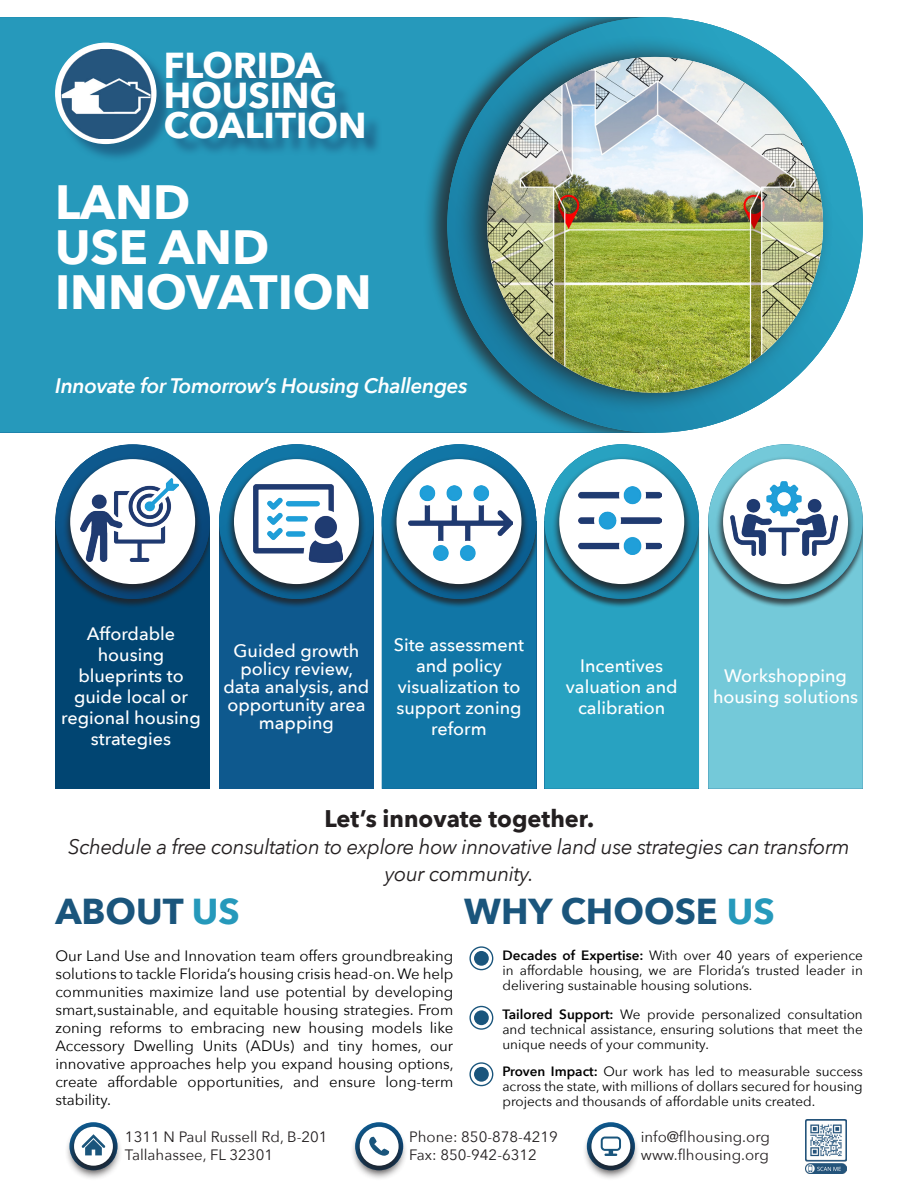
<style>
.page{position:relative;width:918px;height:1188px;background:#fff}
.page>*{position:absolute;margin:0;border:0;box-sizing:border-box;transform-origin:0 0}
.Text_2{font:700 48px "Avenir Next";color:#fff}
.Text_2-2{font:700 36px "Avenir Next";color:#fff}
.t1{font:700 36px "Avenir Next";color:#1a557c}
.Text_2-3{font:700 24px "Avenir Next";color:#231f20}
.Text_2-4{font:italic 21px/27px "Avenir Next";letter-spacing:-.02em;color:#231f20;text-align:center}
.Text{font:italic 600 21px "Avenir Next";letter-spacing:-.02em;color:#fff}
.Subtitle{font:500 18px/21px "Avenir Next";color:#fff;text-align:center}
.Text-2{font:15px/18px "Avenir Next";color:#000;text-align:justify}
.Contact{font:15px/18px "Avenir Next";color:#231f20}
.Text-3{font:13.5px/15px "Avenir Next";color:#000;text-align:justify}
.s1{color:#2699bb}
.s2{font-weight:600}
</style>
<div class="page">
<div style="left:55px;top:522px;width:155px;height:267px;background:#014572"></div>
<div style="left:55px;top:444px;width:155px;height:164px;background:#231f20;opacity:.75"></div>
<svg style="left:55px;top:444px;width:155px;height:155px"></svg>
<div style="left:63px;top:456px;width:140px;height:140px;background:#231f20;opacity:.8"></div>
<div style="left:70px;top:459px;width:125px;height:125px;background:#fff;border-radius:50%"></div>
<div style="left:219px;top:608px;width:155px;height:181px;background:#0e598e"></div>
<div style="left:219px;top:444px;width:155px;height:164px;background:#231f20;opacity:.75"></div>
<svg style="left:219px;top:444px;width:155px;height:155px"></svg>
<div style="left:226px;top:456px;width:141px;height:140px;background:#231f20;opacity:.8"></div>
<div style="left:234px;top:459px;width:125px;height:125px;background:#fff;border-radius:50%"></div>
<div style="left:544px;top:608px;width:155px;height:181px;background:#28a2c1"></div>
<div style="left:544px;top:444px;width:155px;height:164px;background:#231f20;opacity:.75"></div>
<svg style="left:544px;top:444px;width:155px;height:155px"></svg>
<div style="left:552px;top:456px;width:140px;height:140px;background:#231f20;opacity:.8"></div>
<div style="left:559px;top:459px;width:125px;height:125px;background:#fff;border-radius:50%"></div>
<div style="left:0;top:17px;width:423px;height:416px;background:#2699bb"></div>
<div style="left:423px;top:17px;width:440px;height:416px;background:#231f20;opacity:.75"></div>
<svg style="left:447px;top:17px;width:416px;height:416px;fill:#269ebe"></svg>
<div style="left:708px;top:608px;width:155px;height:181px;background:#74c9d9"></div>
<div style="left:708px;top:444px;width:155px;height:164px;background:#231f20;opacity:.75"></div>
<svg style="left:708px;top:444px;width:155px;height:155px"></svg>
<div style="left:715px;top:456px;width:141px;height:140px;background:#231f20;opacity:.8"></div>
<div style="left:723px;top:459px;width:125px;height:125px;background:#fff;border-radius:50%"></div>
<div style="left:474px;top:951px;width:15px;height:15px;background:#1a557c;border-radius:50%"></div>
<div style="left:469px;top:946px;width:24px;height:24px;border:1px solid #1a557c;border-radius:50%"></div>
<div style="left:474px;top:1010px;width:15px;height:15px;background:#1a557c;border-radius:50%"></div>
<div style="left:469px;top:1006px;width:24px;height:24px;border:1px solid #1a557c;border-radius:50%"></div>
<div style="left:474px;top:1067px;width:15px;height:15px;background:#1a557c;border-radius:50%"></div>
<div style="left:469px;top:1062px;width:24px;height:24px;border:1px solid #1a557c;border-radius:50%"></div>
<div style="left:382px;top:608px;width:154px;height:181px;background:#1176a6"></div>
<div style="left:382px;top:444px;width:154px;height:164px;background:#231f20;opacity:.75"></div>
<svg style="left:382px;top:444px;width:154px;height:155px"></svg>
<div style="left:389px;top:456px;width:140px;height:140px;background:#231f20;opacity:.8"></div>
<div style="left:397px;top:459px;width:124px;height:125px;background:#fff;border-radius:50%"></div>
<div style="left:454px;top:36px;width:379px;height:379px;background:#231f20;opacity:.8"></div>
<img style="left:487px;top:57px;width:336px;height:336px;border-radius:168px">
<div style="left:65px;top:1123px;width:57px;height:58px;background:#231f20;opacity:.8"></div>
<div style="left:74px;top:1127px;width:39px;height:39px;background:#fff;border-radius:50%"></div>
<svg style="left:82px;top:1134px;width:23px;height:21px"></svg>
<div style="left:350px;top:1123px;width:58px;height:58px;background:#231f20;opacity:.8"></div>
<div style="left:360px;top:1127px;width:39px;height:39px;background:#fff;border-radius:50%"></div>
<svg style="left:369px;top:1137px;width:20px;height:19px"></svg>
<div style="left:582px;top:1123px;width:58px;height:58px;background:#231f20;opacity:.8"></div>
<div style="left:591px;top:1127px;width:39px;height:39px;background:#fff;border-radius:50%"></div>
<svg style="left:601px;top:1137px;width:20px;height:19px"></svg>
<img style="left:805px;top:1119px;width:42px;height:54px">
<img style="left:253px;top:485px;width:90px;height:78px">
<img style="left:408px;top:485px;width:104px;height:75px">
<img style="left:578px;top:487px;width:83px;height:68px">
<img style="left:731px;top:481px;width:106px;height:74px">
<img style="left:81px;top:478px;width:97px;height:84px">
<div style="left:57px;top:45px;width:118px;height:118px;background:#1a557c;opacity:.75"></div>
<div style="left:56px;top:43px;width:100px;height:100px;background:#fff;border-radius:50%"></div>
<div style="left:55px;top:43px;width:102px;height:101px;border:2px solid #fff;border-radius:50%"></div>
<img style="left:59px;top:50px;width:97px;height:88px">
<div style="left:168px;top:54px;width:215px;height:103px;background:#1a557c;opacity:.75"></div>
<p class="Text_2-2" style="left:164px;top:34px;width:159px">FLORIDA</p>
<p class="Text_2-2" style="left:164px;top:64px;width:175px">HOUSING</p>
<p class="Text_2-2" style="left:164px;top:94px;width:204px">COALITION</p>
<p class="Text_2" style="left:55px;top:161px;width:137px">LAND</p>
<p class="Text_2" style="left:55px;top:206px;width:216px">USE AND</p>
<p class="Text_2" style="left:55px;top:251px;width:318px">INNOVATION</p>
<p class="Text" style="left:55px;top:367px;width:414px">Innovate for Tomorrow’s Housing Challenges</p>
<p class="Subtitle" style="left:61px;top:623px;width:141px">Affordable housing blueprints to guide local or regional housing strategies</p>
<p class="Subtitle" style="left:224px;top:641px;width:147px;line-height:18px">Guided growth policy review, data analysis, and opportunity area mapping</p>
<p class="Subtitle" style="left:394px;top:633px;width:132px">Site assessment and policy visualization to support zoning reform</p>
<p class="Subtitle" style="left:566px;top:654px;width:113px">Incentives valuation and calibration</p>
<p class="Subtitle" style="left:713px;top:665px;width:147px">Workshopping housing solutions</p>
<p class="Text_2-3" style="left:324px;top:797px;width:271px">Let’s innovate together.</p>
<p class="Text_2-4" style="left:68px;top:832px;width:783px">Schedule a free consultation to explore how innovative land use strategies can transform your community.</p>
<p class="t1" style="left:55px;top:880px;width:186px">ABOUT <span class="s1">US</span></p>
<p class="Text-2" style="left:55px;top:947px;width:400px">Our Land Use and Innovation team offers groundbreaking solutions to tackle Florida’s housing crisis head-on. We help communities maximize land use potential by developing smart,sustainable, and equitable housing strategies. From zoning reforms to embracing new housing models like Accessory Dwelling Units (ADUs) and tiny homes, our innovative approaches help you expand housing options, create affordable opportunities, and ensure long-term stability.</p>
<p class="t1" style="left:464px;top:880px;width:312px">WHY CHOOSE <span class="s1">US</span></p>
<p class="Text-3" style="left:502px;top:947px;width:362px"><span class="s2">Decades of Expertise:</span> With over 40 years of experience in affordable housing, we are Florida’s trusted leader in delivering sustainable housing solutions.</p>
<p class="Text-3" style="left:502px;top:1007px;width:362px"><span class="s2">Tailored Support:</span> We provide personalized consultation and technical assistance, ensuring solutions that meet the unique needs of your community.</p>
<p class="Text-3" style="left:502px;top:1063px;width:362px"><span class="s2">Proven Impact:</span> Our work has led to measurable success across the state, with millions of dollars secured for housing projects and thousands of affordable units created.</p>
<p class="Contact" style="left:125px;top:1127px;width:204px">1311 N Paul Russell Rd, B-201<br>Tallahassee, FL 32301</p>
<p class="Contact" style="left:409px;top:1127px;width:150px">Phone: 850-878-4219</p>
<p class="Contact" style="left:409px;top:1145px;width:129px">Fax: 850-942-6312</p>
<p class="Contact" style="left:641px;top:1127px;width:131px">info@flhousing.org</p>
<p class="Contact" style="left:641px;top:1145px;width:129px">www.flhousing.org</p>
</div>
